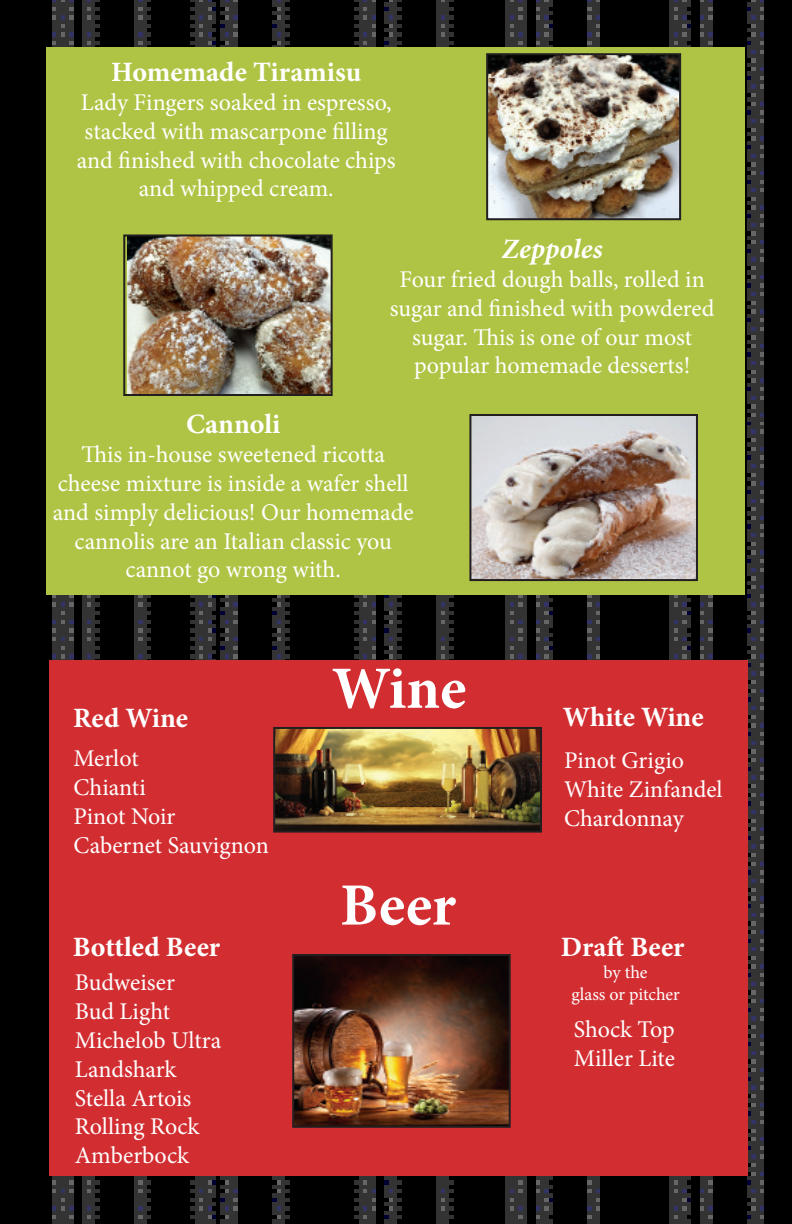
<style>
.page{position:relative;width:792px;height:1224px;background:#fff}
.page>*{position:absolute;margin:0;border:0;box-sizing:border-box;transform-origin:0 0}
.t1{font:700 60px "Minion Pro";color:#fff}
.t2{font:700 28px "Minion Pro";color:#fff}
.t3{font:italic 700 28px "Minion Pro";letter-spacing:.005em;color:#fff}
.t4{font:24px/28.8px "Minion Pro";letter-spacing:-.005em;color:#fff;text-align:center}
.t5{font:18px "Minion Pro";letter-spacing:-.005em;color:#fff}
</style>
<div class="page">
<img style="left:0;top:0;width:792px;height:1224px">
<div style="left:49px;top:661px;width:699px;height:515px;background:#d22e32"></div>
<div style="left:46px;top:47px;width:699px;height:547px;background:#afc444"></div>
<img style="left:127px;top:237px;width:203px;height:156px">
<div style="left:123px;top:234px;width:210px;height:162px;border:2px solid #231f20"></div>
<img style="left:472px;top:417px;width:223px;height:161px">
<div style="left:469px;top:414px;width:229px;height:167px;border:2px solid #231f20"></div>
<img style="left:489px;top:56px;width:189px;height:161px">
<div style="left:486px;top:53px;width:195px;height:167px;border:2px solid #231f20"></div>
<img style="left:276px;top:730px;width:263px;height:100px">
<div style="left:273px;top:727px;width:269px;height:106px;border:2px solid #231f20"></div>
<img style="left:295px;top:957px;width:213px;height:168px">
<div style="left:292px;top:954px;width:219px;height:174px;border:2px solid #231f20"></div>
<p class="t2" style="left:111px;top:52px;width:252px">Homemade Tiramisu</p>
<p class="t4" style="left:77px;top:88px;width:320px">Lady Fingers soaked in espresso, stacked with mascarpone filling and finished with chocolate chips and whipped cream.</p>
<p class="t3" style="left:502px;top:229px;width:102px">Zeppoles</p>
<p class="t4" style="left:390px;top:265px;width:326px">Four fried dough balls, rolled in sugar and finished with powdered sugar. This is one of our most popular homemade desserts!</p>
<p class="t2" style="left:186px;top:405px;width:96px">Cannoli</p>
<p class="t4" style="left:53px;top:440px;width:362px">This in-house sweetened ricotta cheese mixture is inside a wafer shell and simply delicious! Our homemade cannolis are an Italian classic you cannot go wrong with.</p>
<p class="t1" style="left:332px;top:646px;width:136px">Wine</p>
<p class="t2" style="left:73px;top:699px;width:116px">Red Wine</p>
<p class="t2" style="left:563px;top:697px;width:142px">White Wine</p>
<p class="t4" style="left:74px;top:744px;width:67px">Merlot</p>
<p class="t4" style="left:74px;top:773px;width:74px">Chianti</p>
<p class="t4" style="left:74px;top:802px;width:104px">Pinot Noir</p>
<p class="t4" style="left:74px;top:831px;width:197px">Cabernet Sauvignon</p>
<p class="t4" style="left:564px;top:746px;width:121px">Pinot Grigio</p>
<p class="t4" style="left:564px;top:775px;width:160px">White Zinfandel</p>
<p class="t4" style="left:564px;top:804px;width:121px">Chardonnay</p>
<p class="t1" style="left:340px;top:863px;width:117px">Beer</p>
<p class="t2" style="left:73px;top:927px;width:149px">Bottled Beer</p>
<p class="t2" style="left:561px;top:927px;width:125px">Draft Beer</p>
<p class="t4" style="left:75px;top:968px;width:102px">Budweiser</p>
<p class="t4" style="left:75px;top:997px;width:97px">Bud Light</p>
<p class="t4" style="left:75px;top:1026px;width:148px">Michelob Ultra</p>
<p class="t4" style="left:75px;top:1055px;width:103px">Landshark</p>
<p class="t4" style="left:75px;top:1084px;width:118px">Stella Artois</p>
<p class="t4" style="left:75px;top:1112px;width:126px">Rolling Rock</p>
<p class="t4" style="left:75px;top:1141px;width:116px">Amberbock</p>
<p class="t5" style="left:604px;top:961px;width:45px">by the</p>
<p class="t5" style="left:571px;top:982px;width:110px">glass or pitcher</p>
<p class="t4" style="left:574px;top:1015px;width:102px">Shock Top</p>
<p class="t4" style="left:574px;top:1044px;width:103px">Miller Lite</p>
</div>
